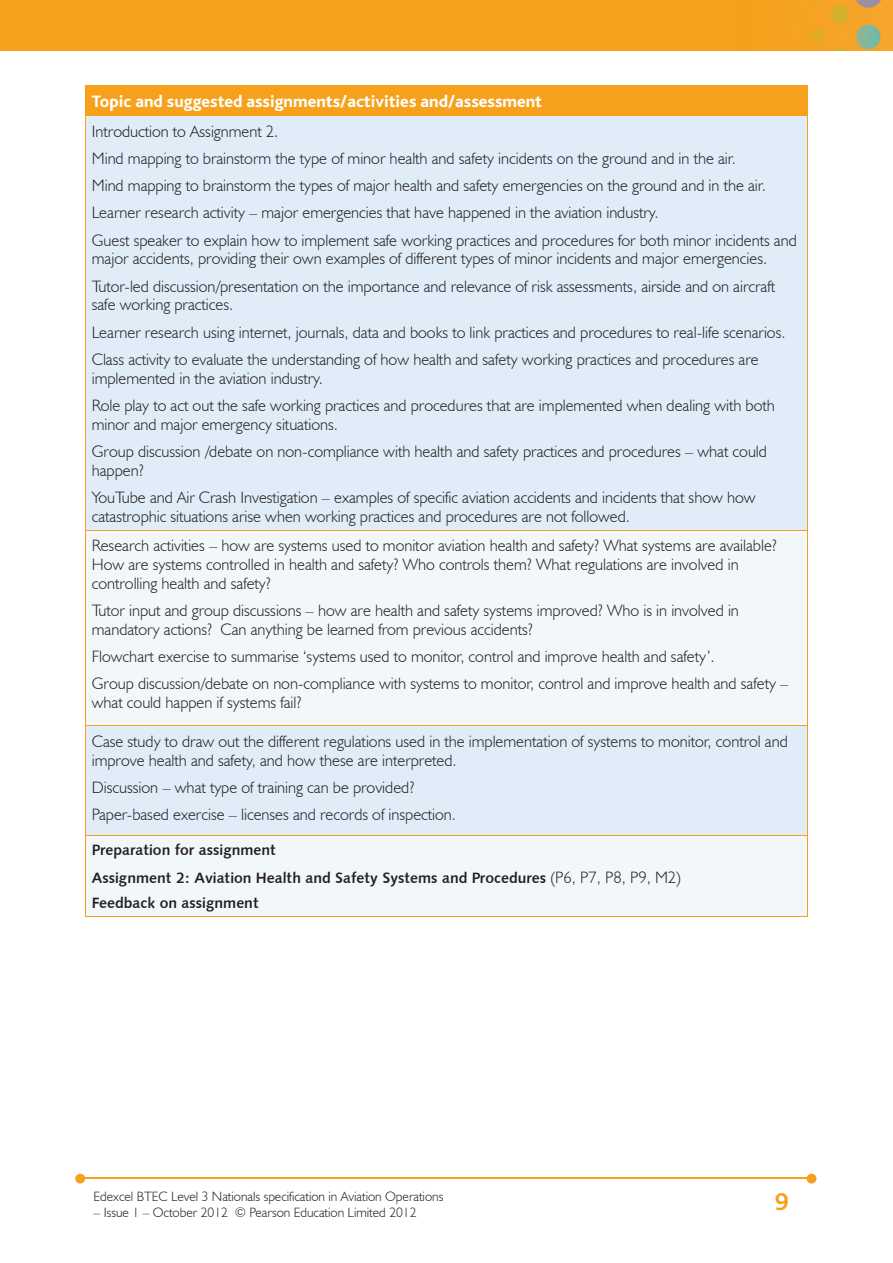
<style>
.page{position:relative;width:893px;height:1263px;background:#fff}
.page>*{position:absolute;margin:0;border:0;box-sizing:border-box;transform-origin:0 0}
.t1{font:700 25.5px "Bliss";color:#f6a01b}
.t2{font:800 17.25px "Bliss";color:#fff}
.t3{font:300 16.5px/27.3px "Humanist 521 BT";color:#231f20}
.t4{font:15px/27.3px "Humanist 531 BT Bold A";color:#231f20}
.t5{font:300 13.5px "Humanist 521 BT";color:#231f20}
.s1{font-family:"Humanist 521 BT";font-weight:300;font-size:16.5px}
</style>
<div class="page">
<img style="left:0;top:0;width:893px;height:51px">
<hr style="left:82px;top:1178px;width:728px;height:1px;background:#f6a01b">
<svg style="left:807px;top:1174px;width:9px;height:9px"></svg>
<svg style="left:75px;top:1174px;width:10px;height:9px"></svg>
<div style="left:85px;top:85px;width:722px;height:31px;background:#f6a01b"></div>
<div style="left:86px;top:116px;width:721px;height:414px;background:#e0edf8"></div>
<svg style="left:86px;top:531px;width:721px;height:385px;fill:#f2f7fb"></svg>
<hr style="left:85px;top:116px;width:1px;height:414px;background:#f6a01b">
<hr style="left:807px;top:116px;width:1px;height:414px;background:#f6a01b">
<hr style="left:85px;top:530px;width:723px;height:1px;background:#f6a01b">
<hr style="left:85px;top:531px;width:1px;height:194px;background:#f6a01b">
<hr style="left:807px;top:531px;width:1px;height:194px;background:#f6a01b">
<hr style="left:85px;top:725px;width:723px;height:1px;background:#f6a01b">
<hr style="left:85px;top:726px;width:1px;height:109px;background:#f6a01b">
<hr style="left:807px;top:726px;width:1px;height:109px;background:#f6a01b">
<hr style="left:85px;top:835px;width:723px;height:1px;background:#f6a01b">
<hr style="left:85px;top:836px;width:1px;height:80px;background:#f6a01b">
<hr style="left:807px;top:836px;width:1px;height:80px;background:#f6a01b">
<hr style="left:85px;top:916px;width:723px;height:1px;background:#f6a01b">
<hr style="left:85px;top:85px;width:723px;height:1px;background:#f6a01b">
<svg style="left:807px;top:86px;width:1px;height:29px"></svg>
<hr style="left:85px;top:115px;width:723px;height:1px;background:#f6a01b">
<p class="t2" style="left:92px;top:93px;width:452px">Topic and suggested assignments/activities and/assessment</p>
<p class="t3" style="left:92px;top:117px;width:706px">Introduction to Assignment 2.<br>Mind mapping to brainstorm the type of minor health and safety incidents on the ground and in the air.<br>Mind mapping to brainstorm the types of major health and safety emergencies on the ground and in the air.<br>Learner research activity – major emergencies that have happened in the aviation industry.<br>Guest speaker to explain how to implement safe working practices and procedures for both minor incidents and</p>
<p class="t3" style="left:92px;top:245px;width:685px">major accidents, providing their own examples of different types of minor incidents and major emergencies.<br>Tutor-led discussion/presentation on the importance and relevance of risk assessments, airside and on aircraft</p>
<p class="t3" style="left:92px;top:291px;width:695px">safe working practices.<br>Learner research using internet, journals, data and books to link practices and procedures to real-life scenarios.<br>Class activity to evaluate the understanding of how health and safety working practices and procedures are</p>
<p class="t3" style="left:92px;top:364px;width:685px">implemented in the aviation industry.<br>Role play to act out the safe working practices and procedures that are implemented when dealing with both</p>
<p class="t3" style="left:92px;top:410px;width:677px">minor and major emergency situations.<br>Group discussion /debate on non-compliance with health and safety practices and procedures – what could</p>
<p class="t3" style="left:92px;top:456px;width:665px">happen?<br>YouTube and Air Crash Investigation – examples of specific aviation accidents and incidents that show how</p>
<p class="t3" style="left:92px;top:501px;width:687px;line-height:29.5px">catastrophic situations arise when working practices and procedures are not followed.<br>Research activities – how are systems used to monitor aviation health and safety? What systems are available?</p>
<p class="t3" style="left:92px;top:555px;width:648px;line-height:18.8px">How are systems controlled in health and safety? Who controls them? What regulations are involved in controlling health and safety?</p>
<p class="t3" style="left:92px;top:601px;width:649px;line-height:18.8px">Tutor input and group discussions – how are health and safety systems improved? Who is in involved in mandatory actions? Can anything be learned from previous accidents?</p>
<p class="t3" style="left:92px;top:642px;width:698px">Flowchart exercise to summarise ‘systems used to monitor, control and improve health and safety’.<br>Group discussion/debate on non-compliance with systems to monitor, control and improve health and safety –</p>
<p class="t3" style="left:92px;top:688px;width:211px">what could happen if systems fail?</p>
<p class="t3" style="left:92px;top:732px;width:698px;line-height:18.8px">Case study to draw out the different regulations used in the implementation of systems to monitor, control and improve health and safety, and how these are interpreted.</p>
<p class="t3" style="left:92px;top:773px;width:366px">Discussion – what type of training can be provided?<br>Paper-based exercise – licenses and records of inspection.</p>
<p class="t4" style="left:92px;top:836px;width:591px">Preparation for assignment<br>Assignment 2: Aviation Health and Safety Systems and Procedures <span class="s1">(P6, P7, P8, P9, M2)</span></p>
<p class="t4" style="left:92px;top:888px;width:168px">Feedback on assignment</p>
<p class="t5" style="left:94px;top:1188px;width:351px">Edexcel BTEC Level 3 Nationals specification in Aviation Operations</p>
<p class="t5" style="left:94px;top:1204px;width:325px">– Issue 1 – October 2012 © Pearson Education Limited 2012</p>
<h1 class="t1" style="left:775px;top:1188px;width:15px">9</h1>
</div>
